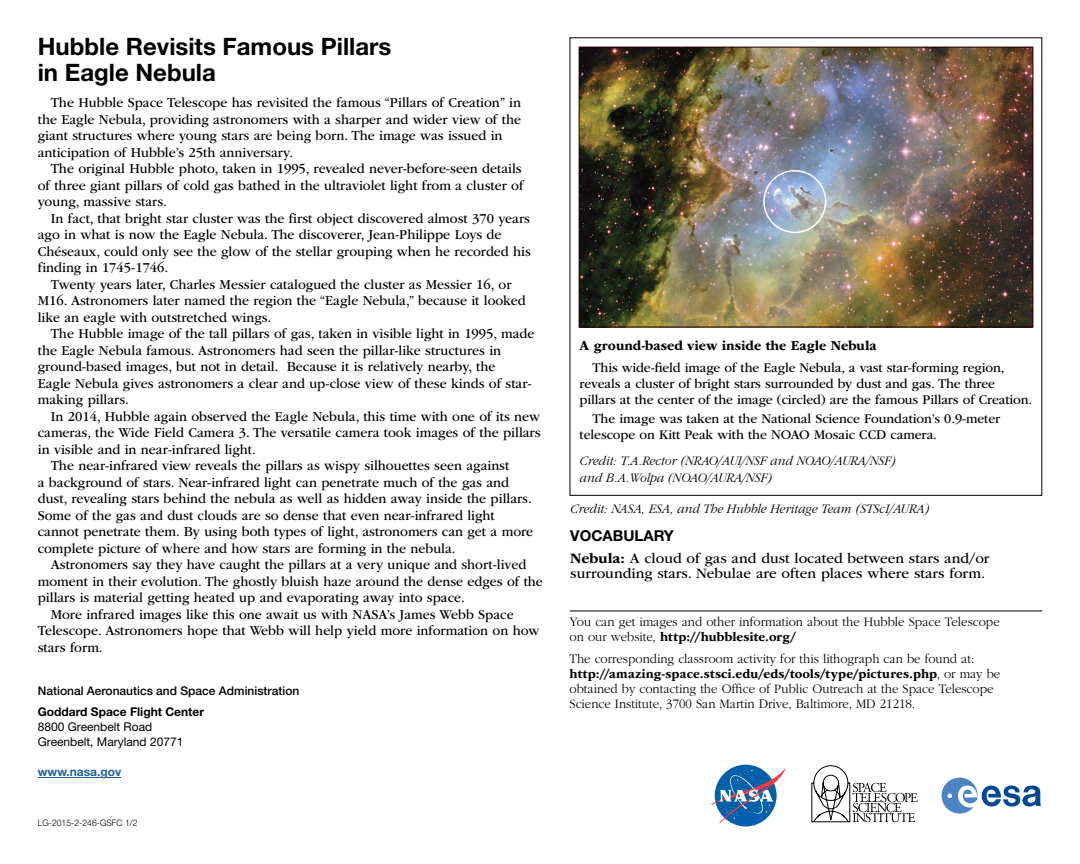
<style>
.page{position:relative;width:1080px;height:864px;background:#fff}
.page>*{position:absolute;margin:0;border:0;box-sizing:border-box;transform-origin:0 0}
.Subhead_1{font:700 24px/25.5px "Helvetica Neue LT Std";color:#000}
.Credits{font:15px/15px "ITC Garamond Std";color:#000}
.vocabulary_title{font:700 15px "Helvetica Neue LT Std";color:#000}
.Litho_text{font:14.25px/16.5px "ITC Garamond Std";color:#000;scale:.96 1}
.Credits-2{font:700 14.25px "ITC Garamond Std";color:#000;scale:.96 1}
.Figure_caption_parag{font:13.8px/15.8px "ITC Garamond Std";letter-spacing:-.01em;color:#000}
.definition_or_fast_f{font:300 13.5px/15px "ITC Garamond Std";color:#000;scale:.95 1}
.Credits-3{font:italic 300 13.5px/16.5px "ITC Garamond Std";color:#000;scale:.96 1}
.t1{font:500 12px "Helvetica Neue LT Std";color:#000}
.t2{font:12px "Helvetica Neue LT Std";color:#000}
.t3{font:700 12px "Helvetica Neue LT Std";color:#000}
.t4{font:700 12px "Helvetica Neue LT Std";color:#215e9e}
.Product_number{font:300 9px "Helvetica Neue LT Std";color:#000;scale:.96 1}
.s1{font-weight:700}
</style>
<div class="page">
<img style="left:581px;top:49px;width:450px;height:276px">
<div style="left:579px;top:47px;width:454px;height:280px;border:1px solid #230000"></div>
<hr style="left:38px;top:777px;width:83px;height:1px;background:#215e9e">
<svg style="left:711px;top:767px;width:75px;height:57px"></svg>
<svg style="left:811px;top:765px;width:107px;height:58px"></svg>
<svg style="left:942px;top:778px;width:99px;height:36px"></svg>
<div style="left:763px;top:170px;width:63px;height:63px;border:2px solid #fff;border-radius:50%"></div>
<hr style="left:570px;top:611px;width:472px;height:1px;background:#000">
<p class="Subhead_1" style="left:38px;top:33px;width:355px">Hubble Revisits Famous Pillars in Eagle Nebula</p>
<p class="Litho_text" style="left:38px;top:95px;width:505px;text-indent:13px">The Hubble Space Telescope has revisited the famous “Pillars of Creation” in the Eagle Nebula, providing astronomers with a sharper and wider view of the giant structures where young stars are being born. The image was issued in anticipation of Hubble’s 25th anniversary.</p>
<p class="Litho_text" style="left:38px;top:161px;width:507px;text-align:justify;text-indent:13px">The original Hubble photo, taken in 1995, revealed never-before-seen details of three giant pillars of cold gas bathed in the ultraviolet light from a cluster of young, massive stars.</p>
<p class="Litho_text" style="left:38px;top:210px;width:515px;text-indent:13px">In fact, that bright star cluster was the first object discovered almost 370 years ago in what is now the Eagle Nebula. The discoverer, Jean-Philippe Loys de Chéseaux, could only see the glow of the stellar grouping when he recorded his finding in 1745-1746.</p>
<p class="Litho_text" style="left:38px;top:276px;width:510px;text-indent:13px">Twenty years later, Charles Messier catalogued the cluster as Messier 16, or<br>M16. Astronomers later named the region the “Eagle Nebula,” because it looked like an eagle with outstretched wings.</p>
<p class="Litho_text" style="left:38px;top:326px;width:519px;text-indent:13px">The Hubble image of the tall pillars of gas, taken in visible light in 1995, made the Eagle Nebula famous. Astronomers had seen the pillar-like structures in ground-based images, but not in detail. Because it is relatively nearby, the<br>Eagle Nebula gives astronomers a clear and up-close view of these kinds of star&shy;making pillars.</p>
<p class="Litho_text" style="left:38px;top:408px;width:525px;text-align:justify;text-indent:13px">In 2014, Hubble again observed the Eagle Nebula, this time with one of its new cameras, the Wide Field Camera 3. The versatile camera took images of the pillars in visible and in near-infrared light.</p>
<p class="Litho_text" style="left:38px;top:458px;width:518px;text-indent:13px">The near-infrared view reveals the pillars as wispy silhouettes seen against<br>a background of stars. Near-infrared light can penetrate much of the gas and dust, revealing stars behind the nebula as well as hidden away inside the pillars.<br>Some of the gas and dust clouds are so dense that even near-infrared light cannot penetrate them. By using both types of light, astronomers can get a more complete picture of where and how stars are forming in the nebula.</p>
<p class="Litho_text" style="left:38px;top:557px;width:528px;text-indent:13px">Astronomers say they have caught the pillars at a very unique and short-lived moment in their evolution. The ghostly bluish haze around the dense edges of the pillars is material getting heated up and evaporating away into space.</p>
<p class="Litho_text" style="left:38px;top:606px;width:524px;text-indent:13px">More infrared images like this one await us with NASA’s James Webb Space<br>Telescope. Astronomers hope that Webb will help yield more information on how stars form.</p>
<p class="t1" style="left:38px;top:684px;width:263px">National Aeronautics and Space Administration</p>
<p class="t3" style="left:38px;top:705px;width:168px">Goddard Space Flight Center</p>
<p class="t2" style="left:38px;top:720px;width:116px">8800 Greenbelt Road</p>
<p class="t2" style="left:38px;top:735px;width:147px">Greenbelt, Maryland 20771</p>
<p class="t4" style="left:38px;top:765px;width:85px">www.nasa.gov</p>
<p class="Product_number" style="left:38px;top:817px;width:105px">LG-2015-2-246-GSFC 1/2</p>
<p class="Credits-2" style="left:580px;top:337px;width:311px">A ground-based view inside the Eagle Nebula</p>
<p class="Figure_caption_parag" style="left:580px;top:360px;width:454px;text-indent:13px">This wide-field image of the Eagle Nebula, a vast star-forming region, reveals a cluster of bright stars surrounded by dust and gas. The three pillars at the center of the image (circled) are the famous Pillars of Creation.</p>
<p class="Figure_caption_parag" style="left:580px;top:411px;width:422px;text-indent:13px">The image was taken at the National Science Foundation’s 0.9-meter telescope on Kitt Peak with the NOAO Mosaic CCD camera.</p>
<p class="Credits-3" style="left:580px;top:453px;width:331px">Credit: T.A.Rector (NRAO/AUI/NSF and NOAO/AURA/NSF) and B.A.Wolpa (NOAO/AURA/NSF)</p>
<p class="Credits-3" style="left:570px;top:500px;width:376px">Credit: NASA, ESA, and The Hubble Heritage Team (STScI/AURA)</p>
<p class="vocabulary_title" style="left:570px;top:527px;width:105px">VOCABULARY</p>
<p class="Credits" style="left:570px;top:551px;width:421px"><span class="s1">Nebula:</span> A cloud of gas and dust located between stars and/or surrounding stars. Nebulae are often places where stars form.</p>
<p class="definition_or_fast_f" style="left:570px;top:614px;width:454px">You can get images and other information about the Hubble Space Telescope on our website, <span class="s1">http://hubblesite.org/</span></p>
<p class="definition_or_fast_f" style="left:570px;top:651px;width:428px">The corresponding classroom activity for this lithograph can be found at:</p>
<p class="definition_or_fast_f" style="left:570px;top:666px;width:455px"><span class="s1">http://amazing-space.stsci.edu/eds/tools/type/pictures.php</span>, or may be obtained by contacting the Office of Public Outreach at the Space Telescope<br>Science Institute, 3700 San Martin Drive, Baltimore, MD 21218.</p>
</div>
